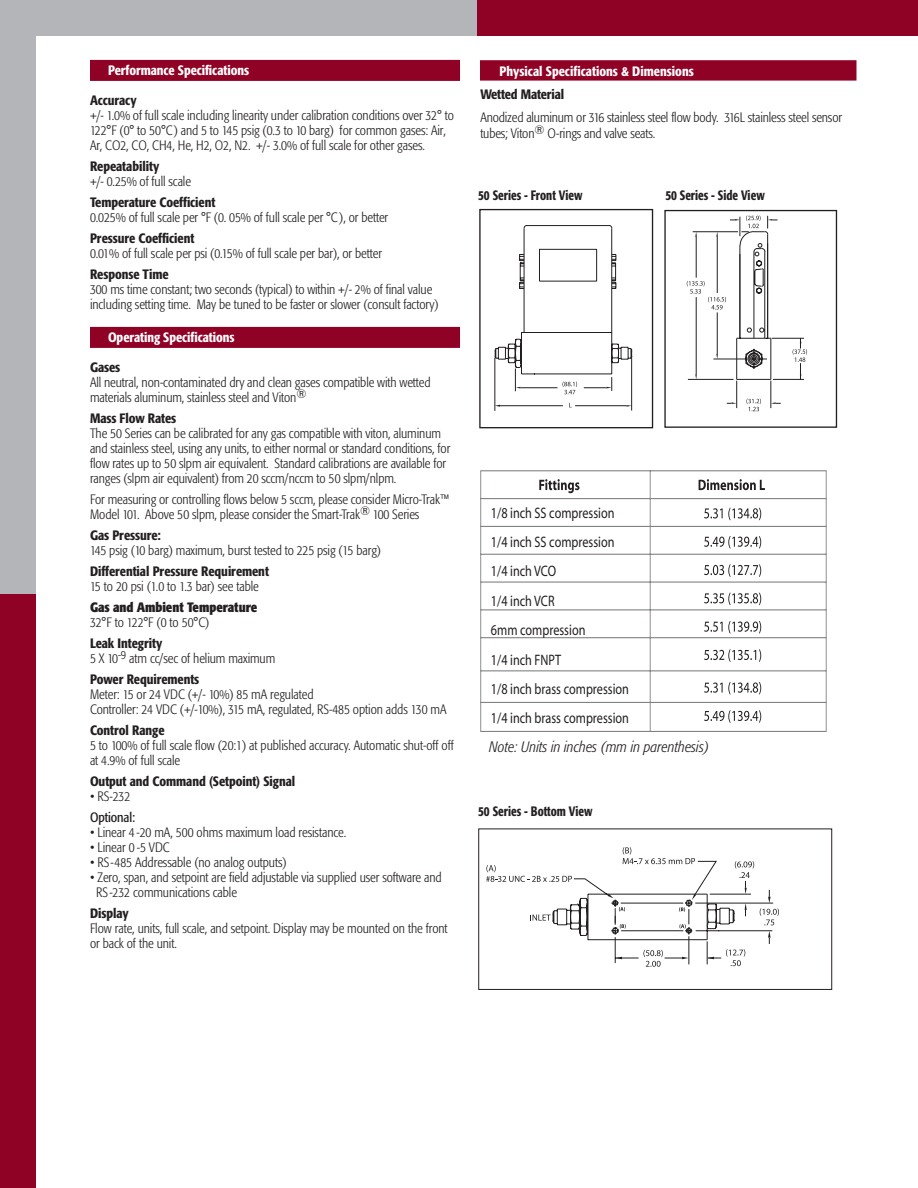
<style>
.page{position:relative;width:918px;height:1188px;background:#fff}
.page>*{position:absolute;margin:0;border:0;box-sizing:border-box;transform-origin:0 0}
.t1{font:15.15px/29.4px "Myriad";color:#231f20;scale:.8 1}
.t2{font:italic 300 condensed 15px "Formata";color:#231f20}
._4b_-_Leaders{font:300 condensed 13.5px/15px "Formata";letter-spacing:-.005em;color:#231f20}
._4c_-_Leader_Head{font:300 condensed 13.5px/15px "Formata";letter-spacing:-.005em;color:#231f20}
._2a_-_Spec_Head{font:500 condensed 13.5px/15px "Formata";letter-spacing:-.005em;color:#231f20}
._2a_-_Spec_Head-2{font:500 condensed 13.5px "Formata";letter-spacing:-.005em;color:#231f20;scale:.9 1}
._4a_-_Head_w_rule{font:500 condensed 13.5px "Formata";letter-spacing:-.005em;color:#fff}
.t3{font:700 condensed 13.5px/15px "Formata";letter-spacing:-.005em;color:#231f20}
._1c_-_Box_Heads{font:500 condensed 13.5px "Formata";color:#fff}
.t4{font:condensed 13.5px "Formata";letter-spacing:-.005em;color:#231f20}
.s1{font-weight:500}
.s2{font-weight:300}
</style>
<div class="page">
<div style="left:0;top:0;width:36px;height:594px;background:#b4b5b8"></div>
<div style="left:0;top:594px;width:36px;height:594px;background:#900126"></div>
<svg style="left:494px;top:225px;width:139px;height:186px"></svg>
<div style="left:479px;top:209px;width:174px;height:219px;border:1px solid #231f20"></div>
<svg style="left:687px;top:216px;width:120px;height:195px"></svg>
<div style="left:664px;top:210px;width:173px;height:218px;border:1px solid #231f20"></div>
<div style="left:459px;top:0;width:459px;height:36px;background:#900126"></div>
<div style="left:0;top:0;width:477px;height:36px;background:#b4b5b8"></div>
<div style="left:90px;top:60px;width:370px;height:21px;background:#900126"></div>
<div style="left:90px;top:327px;width:370px;height:21px;background:#900126"></div>
<div style="left:481px;top:61px;width:375px;height:19px;background:#900126"></div>
<div style="left:480px;top:60px;width:376px;height:21px;border:2px solid #900126"></div>
<svg style="left:480px;top:470px;width:347px;height:262px"></svg>
<svg style="left:699px;top:479px;width:66px;height:11px"></svg>
<svg style="left:704px;top:682px;width:57px;height:12px"></svg>
<svg style="left:704px;top:710px;width:57px;height:13px"></svg>
<svg style="left:704px;top:508px;width:57px;height:12px"></svg>
<svg style="left:704px;top:536px;width:57px;height:12px"></svg>
<svg style="left:704px;top:564px;width:57px;height:13px"></svg>
<svg style="left:704px;top:593px;width:57px;height:12px"></svg>
<svg style="left:704px;top:621px;width:57px;height:12px"></svg>
<svg style="left:704px;top:649px;width:57px;height:13px"></svg>
<svg style="left:539px;top:479px;width:41px;height:14px"></svg>
<svg style="left:486px;top:847px;width:293px;height:120px"></svg>
<div style="left:478px;top:828px;width:354px;height:162px;border:1px solid #231f20"></div>
<p class="_4a_-_Head_w_rule" style="left:108px;top:62px;width:143px">Performance Specifications</p>
<p class="_4c_-_Leader_Head" style="left:90px;top:93px;width:365px"><span class="s1">Accuracy<br></span>+/- 1.0% of full scale including linearity under calibration conditions over 32° to 122°F (0° to 50°C) and 5 to 145 psig (0.3 to 10 barg) for common gases: Air, Ar, CO2, CO, CH4, He, H2, O2, N2. +/- 3.0% of full scale for other gases.</p>
<p class="_4c_-_Leader_Head" style="left:90px;top:159px;width:103px"><span class="s1">Repeatability<br></span>+/- 0.25% of full scale</p>
<p class="_4c_-_Leader_Head" style="left:90px;top:195px;width:300px"><span class="s1">Temperature Coefficient<br></span>0.025% of full scale per °F (0. 05% of full scale per °C ), or better</p>
<p class="_4c_-_Leader_Head" style="left:90px;top:231px;width:294px"><span class="s1">Pressure Coefficient<br></span>0.01% of full scale per psi (0.15% of full scale per bar), or better</p>
<p class="_4c_-_Leader_Head" style="left:90px;top:267px;width:350px"><span class="s1">Response Time<br></span>300 ms time constant; two seconds (typical) to within +/- 2% of final value including setting time. May be tuned to be faster or slower (consult factory)</p>
<p class="_4a_-_Head_w_rule" style="left:108px;top:329px;width:128px">Operating Specifications</p>
<p class="_4b_-_Leaders" style="left:90px;top:360px;width:342px"><span class="s1">Gases<br></span>All neutral, non-contaminated dry and clean gases compatible with wetted materials aluminum, stainless steel and Viton<sup>®</sup></p>
<p class="_4b_-_Leaders" style="left:90px;top:411px;width:362px"><span class="s1">Mass Flow Rates<br></span>The 50 Series can be calibrated for any gas compatible with viton, aluminum and stainless steel, using any units, to either normal or standard conditions, for flow rates up to 50 slpm air equivalent. Standard calibrations are available for ranges (slpm air equivalent) from 20 sccm/nccm to 50 slpm/nlpm.</p>
<p class="_4b_-_Leaders" style="left:90px;top:492px;width:361px">For measuring or controlling flows below 5 sccm, please consider Micro-Trak™<br>Model 101. Above 50 slpm, please consider the Smart-Trak<sup>®</sup> 100 Series</p>
<p class="_4b_-_Leaders" style="left:90px;top:528px;width:293px"><span class="s1">Gas Pressure:<br></span>145 psig (10 barg) maximum, burst tested to 225 psig (15 barg)</p>
<p class="_2a_-_Spec_Head" style="left:90px;top:564px;width:180px">Differential Pressure Requirement<br><span class="s2">15 to 20 psi (1.0 to 1.3 bar) see table</span></p>
<p class="t3" style="left:90px;top:600px;width:169px">Gas and Ambient Temperature<br><span class="s2">32°F to 122°F (0 to 50°C)</span></p>
<p class="_4b_-_Leaders" style="left:90px;top:636px;width:187px"><span class="s1">Leak Integrity<br></span>5 X 10<sup>-9</sup> atm cc/sec of helium maximum</p>
<p class="_4b_-_Leaders" style="left:90px;top:672px;width:358px"><span class="s1">Power Requirements<br></span>Meter: 15 or 24 VDC (+/- 10%) 85 mA regulated<br>Controller: 24 VDC (+/-10%), 315 mA, regulated, RS-485 option adds 130 mA</p>
<p class="_4b_-_Leaders" style="left:90px;top:723px;width:365px"><span class="s1">Control Range<br></span>5 to 100% of full scale flow (20:1) at published accuracy. Automatic shut-off off at 4.9% of full scale</p>
<p class="_2a_-_Spec_Head" style="left:90px;top:774px;width:207px">Output and Command (Setpoint) Signal</p>
<p class="_4b_-_Leaders" style="left:90px;top:789px;width:42px">• RS-232</p>
<p class="t4" style="left:90px;top:810px;width:47px">Optional:</p>
<p class="_4b_-_Leaders" style="left:90px;top:825px;width:258px">• Linear 4 -20 mA, 500 ohms maximum load resistance.</p>
<p class="_4b_-_Leaders" style="left:90px;top:840px;width:81px">• Linear 0 -5 VDC</p>
<p class="_4b_-_Leaders" style="left:90px;top:855px;width:198px">• RS-485 Addressable (no analog outputs)</p>
<p class="_4b_-_Leaders" style="left:96px;top:870px;width:347px;text-indent:-6px">• Zero, span, and setpoint are field adjustable via supplied user software and<br>RS-232 communications cable</p>
<p class="_4b_-_Leaders" style="left:90px;top:906px;width:359px"><span class="s1">Display<br></span>Flow rate, units, full scale, and setpoint. Display may be mounted on the front or back of the unit.</p>
<p class="_1c_-_Box_Heads" style="left:500px;top:63px;width:196px">Physical Specifications &amp; Dimensions</p>
<p class="_2a_-_Spec_Head" style="left:480px;top:87px;width:85px">Wetted Material</p>
<p class="_4b_-_Leaders" style="left:480px;top:109px;width:363px;line-height:16.5px">Anodized aluminum or 316 stainless steel flow body. 316L stainless steel sensor tubes; Viton<sup>®</sup> O-rings and valve seats.</p>
<p class="_2a_-_Spec_Head-2" style="left:478px;top:187px;width:117px">50 Series - Front View</p>
<p class="_2a_-_Spec_Head-2" style="left:665px;top:187px;width:112px">50 Series - Side View</p>
<p class="t1" style="left:491px;top:498px;width:174px">1/8 inch SS compression<br>1/4 inch SS compression<br>1/4 inch VCO<br>1/4 inch VCR<br>6mm compression<br>1/4 inch FNPT<br>1/8 inch brass compression<br>1/4 inch brass compression</p>
<p class="t2" style="left:489px;top:738px;width:222px">Note: Units in inches (mm in parenthesis)</p>
<p class="_2a_-_Spec_Head-2" style="left:478px;top:803px;width:129px">50 Series - Bottom View</p>
</div>
